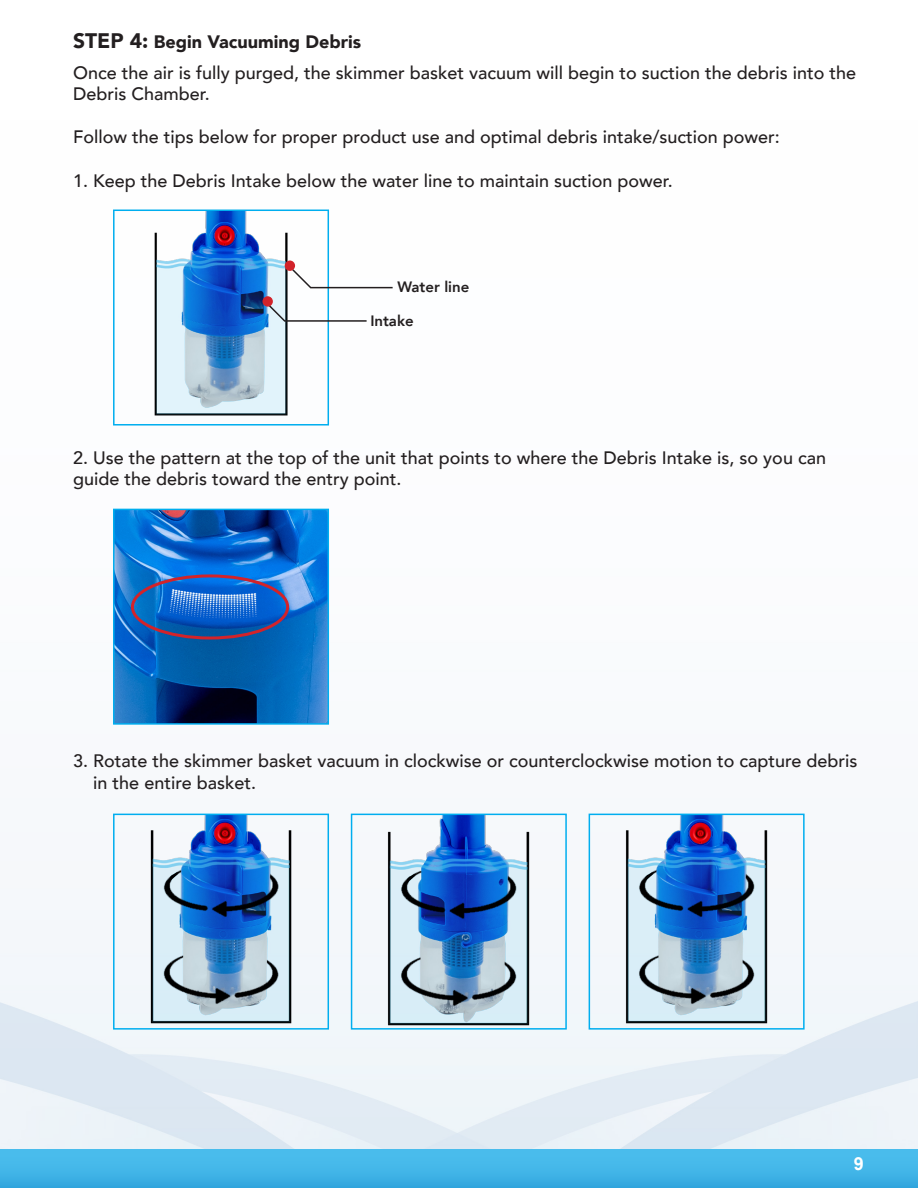
<style>
.page{position:relative;width:918px;height:1188px;background:#fff}
.page>*{position:absolute;margin:0;border:0;box-sizing:border-box;transform-origin:0 0}
.t1{font:500 18px/21.6px "Avenir";color:#231f20}
.t2{font:900 18px "Avenir";color:#231f20}
.t3{font:700 18px "Arial";color:#fff}
.t4{font:800 15px "Avenir";color:#231f20}
.s1{font-size:21px}
</style>
<div class="page">
<div style="left:0;top:1149px;width:918px;height:39px;background:linear-gradient(to bottom,#4ec1ef,#35a9e0)"></div>
<img style="left:116px;top:512px;width:210px;height:210px">
<div style="left:113px;top:509px;width:216px;height:216px;border:2px solid #00aeef"></div>
<div style="left:131px;top:574px;width:158px;height:66px;border:3px solid #d2232a;border-radius:50%"></div>
<img style="left:154px;top:213px;width:142px;height:203px">
<div style="left:113px;top:210px;width:216px;height:216px;border:2px solid #00aeef"></div>
<svg style="left:265px;top:301px;width:102px;height:21px"></svg>
<svg style="left:291px;top:268px;width:102px;height:21px"></svg>
<div style="left:285px;top:261px;width:10px;height:10px;background:#d2232a;border-radius:50%"></div>
<div style="left:263px;top:296px;width:10px;height:11px;background:#d2232a;border-radius:50%"></div>
<img style="left:116px;top:817px;width:210px;height:210px">
<div style="left:113px;top:814px;width:216px;height:216px;border:2px solid #00aeef"></div>
<img style="left:354px;top:817px;width:210px;height:210px">
<div style="left:351px;top:814px;width:216px;height:216px;border:2px solid #00aeef"></div>
<img style="left:592px;top:817px;width:210px;height:210px">
<div style="left:589px;top:814px;width:216px;height:216px;border:2px solid #00aeef"></div>
<p class="t2" style="left:73px;top:26px;width:290px"><span class="s1">STEP 4:</span> Begin Vacuuming Debris</p>
<p class="t1" style="left:73px;top:61px;width:785px">Once the air is fully purged, the skimmer basket vacuum will begin to suction the debris into the</p>
<p class="t1" style="left:73px;top:82px;width:138px">Debris Chamber.</p>
<p class="t1" style="left:73px;top:125px;width:708px">Follow the tips below for proper product use and optimal debris intake/suction power:</p>
<p class="t1" style="left:73px;top:169px;width:601px">1. Keep the Debris Intake below the water line to maintain suction power.</p>
<p class="t4" style="left:397px;top:275px;width:73px">Water line</p>
<p class="t4" style="left:370px;top:309px;width:45px">Intake</p>
<p class="t1" style="left:73px;top:446px;width:754px">2. Use the pattern at the top of the unit that points to where the Debris Intake is, so you can guide the debris toward the entry point.</p>
<p class="t1" style="left:73px;top:749px;width:786px">3. Rotate the skimmer basket vacuum in clockwise or counterclockwise motion to capture debris</p>
<p class="t1" style="left:93px;top:771px;width:164px">in the entire basket.</p>
<p class="t3" style="left:854px;top:1151px;width:12px">9</p>
</div>
